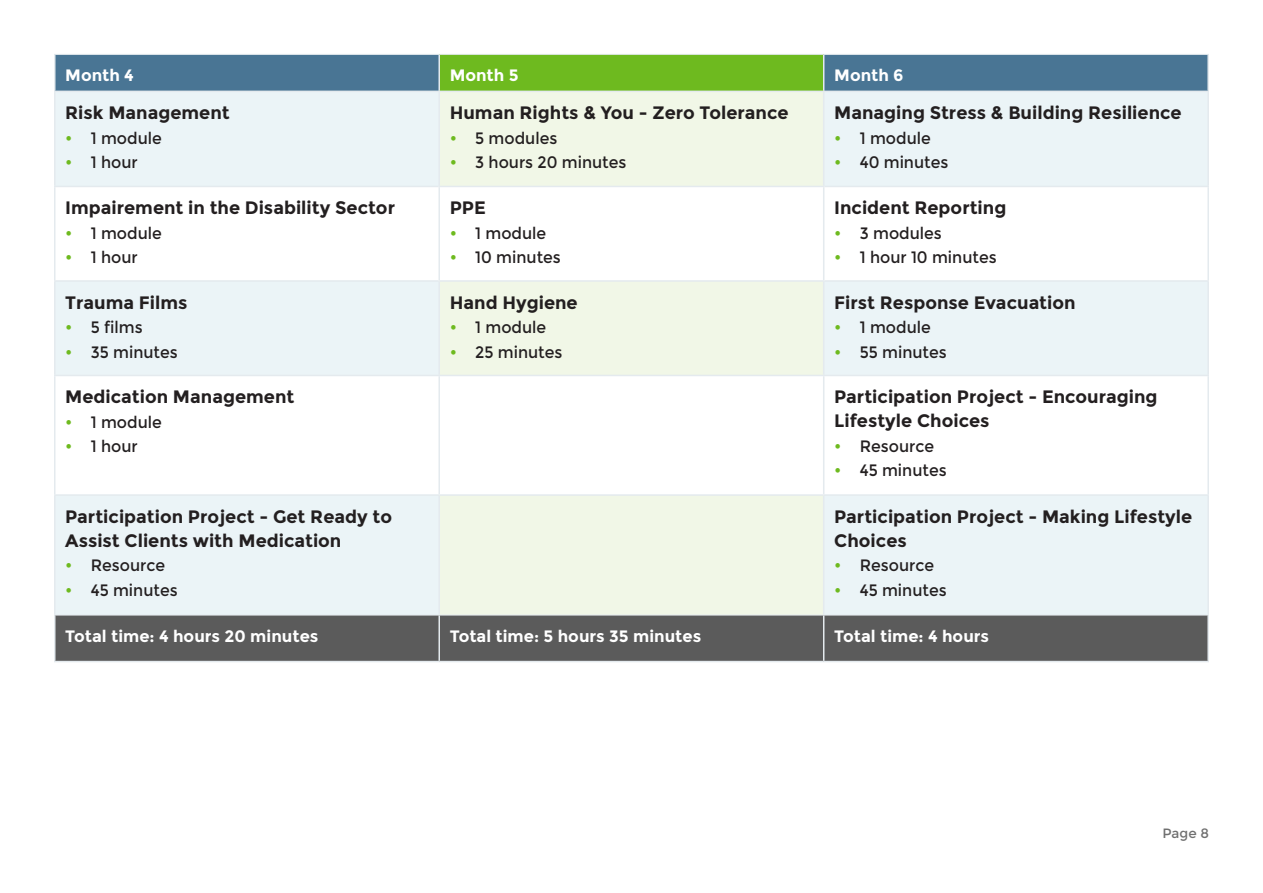
<style>
.page{position:relative;width:1263px;height:893px;background:#fff}
.page>*{position:absolute;margin:0;border:0;box-sizing:border-box;transform-origin:0 0}
.t1{font:700 18px/24px "Montserrat";color:#231f20}
.t2{font:16.5px "Montserrat";color:#231f20;scale:.95 1}
.t3{font:700 16.5px "Montserrat";color:#fff}
.t4{font:13.5px "Montserrat";color:#707070}
.s1{font-size:18px;color:#6eba1f}
</style>
<div class="page">
<div style="left:56px;top:55px;width:1151px;height:36px;background:#497594"></div>
<div style="left:439px;top:54px;width:385px;height:37px;background:#6eba1f"></div>
<div style="left:56px;top:92px;width:1151px;height:523px;background:#ebf4f7"></div>
<div style="left:440px;top:92px;width:383px;height:94px;background:#f1f7e7"></div>
<svg style="left:56px;top:187px;width:1151px;height:307px"></svg>
<div style="left:439px;top:495px;width:385px;height:120px;background:#f1f7e7"></div>
<div style="left:56px;top:616px;width:1151px;height:45px;background:#5b5b5b"></div>
<hr style="left:54px;top:55px;width:2px;height:36px;background:#e4eaee">
<hr style="left:438px;top:55px;width:2px;height:36px;background:#e4eaee">
<hr style="left:823px;top:55px;width:1px;height:36px;background:#e4eaee">
<hr style="left:1207px;top:55px;width:2px;height:36px;background:#e4eaee">
<hr style="left:54px;top:91px;width:386px;height:1px;background:#e4eaee">
<hr style="left:54px;top:92px;width:2px;height:94px;background:#e4eaee">
<hr style="left:823px;top:91px;width:386px;height:1px;background:#e4eaee">
<hr style="left:1207px;top:92px;width:2px;height:94px;background:#e4eaee">
<hr style="left:438px;top:91px;width:386px;height:1px;background:#e4eaee">
<hr style="left:438px;top:92px;width:2px;height:94px;background:#e4eaee">
<hr style="left:823px;top:92px;width:1px;height:94px;background:#e4eaee">
<hr style="left:54px;top:186px;width:384px;height:1px;background:#e4eaee">
<hr style="left:54px;top:187px;width:2px;height:93px;background:#e4eaee">
<hr style="left:824px;top:186px;width:385px;height:1px;background:#e4eaee">
<hr style="left:1207px;top:187px;width:2px;height:93px;background:#e4eaee">
<hr style="left:438px;top:186px;width:386px;height:1px;background:#e4eaee">
<hr style="left:438px;top:187px;width:2px;height:93px;background:#e4eaee">
<hr style="left:823px;top:187px;width:1px;height:93px;background:#e4eaee">
<hr style="left:54px;top:280px;width:384px;height:2px;background:#e4eaee">
<hr style="left:54px;top:282px;width:2px;height:93px;background:#e4eaee">
<hr style="left:824px;top:280px;width:385px;height:2px;background:#e4eaee">
<hr style="left:1207px;top:282px;width:2px;height:93px;background:#e4eaee">
<hr style="left:438px;top:280px;width:386px;height:2px;background:#e4eaee">
<hr style="left:438px;top:282px;width:2px;height:93px;background:#e4eaee">
<hr style="left:823px;top:282px;width:1px;height:93px;background:#e4eaee">
<hr style="left:54px;top:375px;width:386px;height:1px;background:#e4eaee">
<hr style="left:54px;top:376px;width:2px;height:118px;background:#e4eaee">
<hr style="left:438px;top:376px;width:2px;height:118px;background:#e4eaee">
<hr style="left:823px;top:375px;width:386px;height:1px;background:#e4eaee">
<hr style="left:823px;top:376px;width:1px;height:118px;background:#e4eaee">
<hr style="left:1207px;top:376px;width:2px;height:118px;background:#e4eaee">
<hr style="left:440px;top:375px;width:383px;height:1px;background:#e4eaee">
<hr style="left:54px;top:494px;width:385px;height:2px;background:#e4eaee">
<hr style="left:54px;top:496px;width:2px;height:119px;background:#e4eaee">
<hr style="left:439px;top:494px;width:385px;height:2px;background:#e4eaee">
<hr style="left:824px;top:494px;width:385px;height:2px;background:#e4eaee">
<hr style="left:823px;top:496px;width:1px;height:119px;background:#e4eaee">
<hr style="left:1207px;top:496px;width:2px;height:119px;background:#e4eaee">
<hr style="left:438px;top:496px;width:2px;height:119px;background:#e4eaee">
<hr style="left:54px;top:615px;width:2px;height:46px;background:#e4eaee">
<hr style="left:438px;top:615px;width:2px;height:46px;background:#e4eaee">
<hr style="left:823px;top:615px;width:1px;height:46px;background:#e4eaee">
<hr style="left:1207px;top:615px;width:2px;height:46px;background:#e4eaee">
<hr style="left:54px;top:661px;width:385px;height:1px;background:#e4eaee">
<hr style="left:439px;top:661px;width:385px;height:1px;background:#e4eaee">
<hr style="left:824px;top:661px;width:385px;height:1px;background:#e4eaee">
<hr style="left:54px;top:54px;width:385px;height:1px;background:#e4eaee">
<hr style="left:439px;top:54px;width:385px;height:1px;background:#e4eaee">
<hr style="left:824px;top:54px;width:385px;height:1px;background:#e4eaee">
<hr style="left:54px;top:615px;width:385px;height:1px;background:#e4eaee">
<hr style="left:439px;top:615px;width:385px;height:1px;background:#e4eaee">
<hr style="left:824px;top:615px;width:385px;height:1px;background:#e4eaee">
<p class="t3" style="left:65px;top:65px;width:70px">Month 4</p>
<p class="t3" style="left:450px;top:65px;width:70px">Month 5</p>
<p class="t3" style="left:834px;top:65px;width:71px">Month 6</p>
<p class="t1" style="left:65px;top:101px;width:166px">Risk Management</p>
<p class="t2" style="left:65px;top:128px;width:103px"><span class="s1">•</span> 1 module</p>
<p class="t2" style="left:65px;top:152px;width:78px"><span class="s1">•</span> 1 hour</p>
<p class="t1" style="left:450px;top:101px;width:340px">Human Rights &amp; You - Zero Tolerance</p>
<p class="t2" style="left:450px;top:128px;width:115px"><span class="s1">•</span> 5 modules</p>
<p class="t2" style="left:450px;top:152px;width:188px"><span class="s1">•</span> 3 hours 20 minutes</p>
<p class="t1" style="left:834px;top:101px;width:349px">Managing Stress &amp; Building Resilience</p>
<p class="t2" style="left:834px;top:128px;width:103px"><span class="s1">•</span> 1 module</p>
<p class="t2" style="left:834px;top:152px;width:122px"><span class="s1">•</span> 40 minutes</p>
<p class="t1" style="left:65px;top:196px;width:331px">Impairement in the Disability Sector</p>
<p class="t2" style="left:65px;top:223px;width:103px"><span class="s1">•</span> 1 module</p>
<p class="t2" style="left:65px;top:248px;width:78px"><span class="s1">•</span> 1 hour</p>
<p class="t1" style="left:65px;top:291px;width:124px">Trauma Films</p>
<p class="t2" style="left:65px;top:318px;width:83px"><span class="s1">•</span> 5 films</p>
<p class="t2" style="left:65px;top:342px;width:120px"><span class="s1">•</span> 35 minutes</p>
<p class="t1" style="left:65px;top:385px;width:230px">Medication Management</p>
<p class="t2" style="left:65px;top:412px;width:103px"><span class="s1">•</span> 1 module</p>
<p class="t2" style="left:65px;top:437px;width:78px"><span class="s1">•</span> 1 hour</p>
<p class="t1" style="left:65px;top:505px;width:328px">Participation Project - Get Ready to<br>Assist Clients with Medication</p>
<p class="t2" style="left:65px;top:556px;width:107px"><span class="s1">•</span> Resource</p>
<p class="t2" style="left:65px;top:580px;width:120px"><span class="s1">•</span> 45 minutes</p>
<p class="t1" style="left:450px;top:196px;width:38px">PPE</p>
<p class="t2" style="left:450px;top:223px;width:103px"><span class="s1">•</span> 1 module</p>
<p class="t2" style="left:450px;top:248px;width:119px"><span class="s1">•</span> 10 minutes</p>
<p class="t1" style="left:450px;top:291px;width:129px">Hand Hygiene</p>
<p class="t2" style="left:450px;top:318px;width:103px"><span class="s1">•</span> 1 module</p>
<p class="t2" style="left:450px;top:342px;width:120px"><span class="s1">•</span> 25 minutes</p>
<p class="t1" style="left:834px;top:196px;width:174px">Incident Reporting</p>
<p class="t2" style="left:834px;top:223px;width:115px"><span class="s1">•</span> 3 modules</p>
<p class="t2" style="left:834px;top:248px;width:172px"><span class="s1">•</span> 1 hour 10 minutes</p>
<p class="t1" style="left:834px;top:291px;width:243px">First Response Evacuation</p>
<p class="t2" style="left:834px;top:318px;width:103px"><span class="s1">•</span> 1 module</p>
<p class="t2" style="left:834px;top:342px;width:120px"><span class="s1">•</span> 55 minutes</p>
<p class="t1" style="left:834px;top:385px;width:325px">Participation Project - Encouraging<br>Lifestyle Choices</p>
<p class="t2" style="left:834px;top:436px;width:107px"><span class="s1">•</span> Resource</p>
<p class="t2" style="left:834px;top:461px;width:120px"><span class="s1">•</span> 45 minutes</p>
<p class="t1" style="left:834px;top:505px;width:359px">Participation Project - Making Lifestyle<br>Choices</p>
<p class="t2" style="left:834px;top:556px;width:107px"><span class="s1">•</span> Resource</p>
<p class="t2" style="left:834px;top:580px;width:120px"><span class="s1">•</span> 45 minutes</p>
<p class="t3" style="left:65px;top:626px;width:255px">Total time: 4 hours 20 minutes</p>
<p class="t3" style="left:450px;top:626px;width:253px">Total time: 5 hours 35 minutes</p>
<p class="t3" style="left:834px;top:626px;width:156px">Total time: 4 hours</p>
<p class="t4" style="left:1162px;top:825px;width:48px">Page 8</p>
</div>
